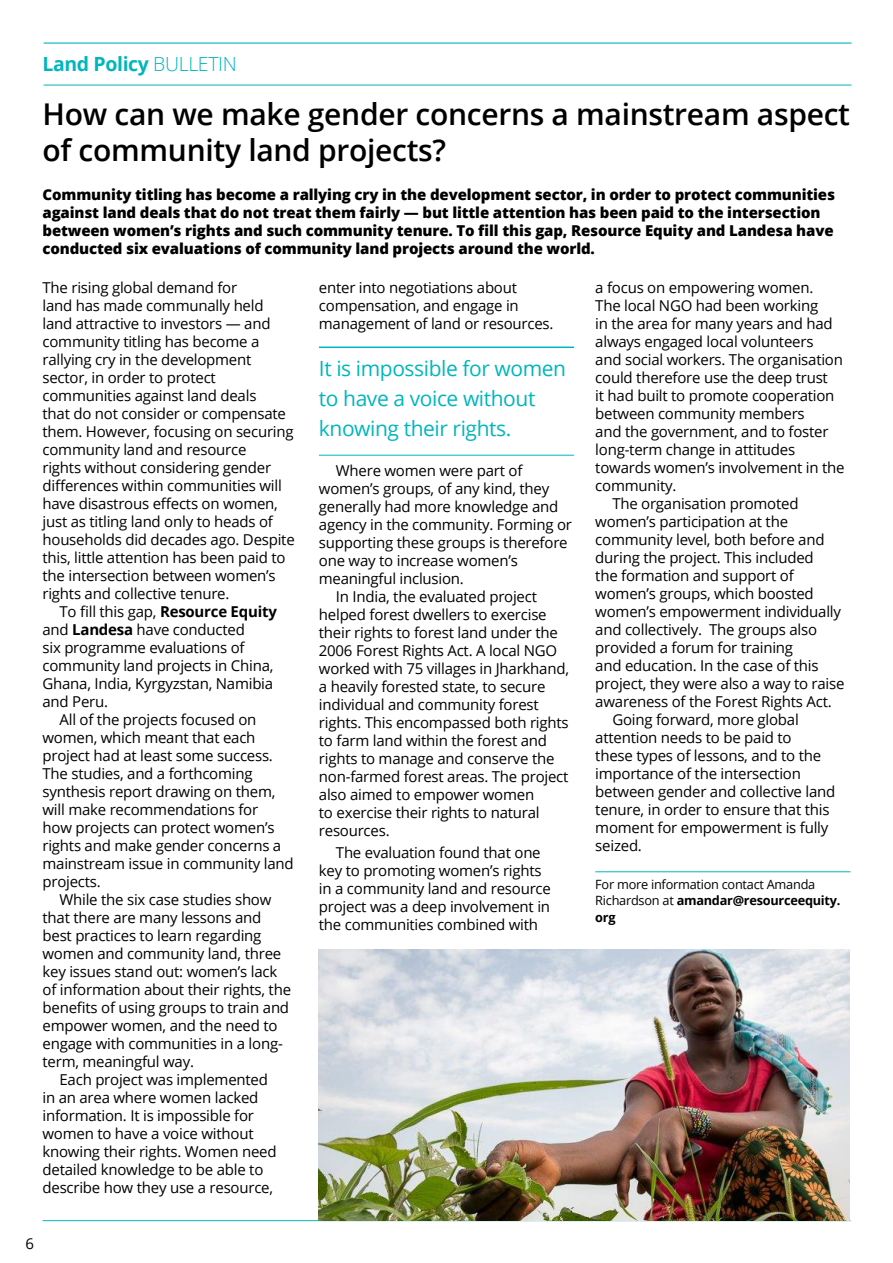
<style>
.page{position:relative;width:893px;height:1263px;background:#fff}
.page>*{position:absolute;margin:0;border:0;box-sizing:border-box;transform-origin:0 0}
.t1{font:600 30px/36px "Open Sans";letter-spacing:-.01em;color:#000}
.t2{font:21px/30px "Open Sans";letter-spacing:-.02em;color:#00b6bd}
.t3{font:700 19.5px "Open Sans";letter-spacing:-.02em;color:#00b6bd}
.t4{font:15px/18px "Open Sans";letter-spacing:-.015em;color:#000}
.t5{font:800 15px/18px "Open Sans";letter-spacing:-.01em;color:#000}
.t6{font:12.75px/16.5px "Open Sans";letter-spacing:-.02em;color:#000}
.s1{font-weight:300}
.s2{font-weight:700}
</style>
<div class="page">
<hr style="left:43px;top:1220px;width:807px;height:1px;background:#00b6bd">
<hr style="left:44px;top:43px;width:807px;height:1px;background:#00b6bd">
<hr style="left:44px;top:85px;width:807px;height:1px;background:#00b6bd">
<hr style="left:319px;top:346px;width:255px;height:2px;background:#00b6bd">
<hr style="left:319px;top:455px;width:255px;height:1px;background:#00b6bd">
<hr style="left:595px;top:871px;width:255px;height:1px;background:#00b6bd">
<img style="left:319px;top:950px;width:531px;height:270px">
<h3 class="t3" style="left:43px;top:50px;width:196px">Land Policy <span class="s1">BULLETIN</span></h3>
<h1 class="t1" style="left:43px;top:95px;width:809px">How can we make gender concerns a mainstream aspect of community land projects?</h1>
<p class="t5" style="left:43px;top:185px;width:794px">Community titling has become a rallying cry in the development sector, in order to protect communities against land deals that do not treat them fairly — but little attention has been paid to the intersection between women’s rights and such community tenure. To fill this gap, Resource Equity and Landesa have conducted six evaluations of community land projects around the world.</p>
<p class="t4" style="left:43px;top:278px;width:254px">The rising global demand for<br>land has made communally held land attractive to investors — and community titling has become a rallying cry in the development sector, in order to protect communities against land deals<br>that do not consider or compensate them. However, focusing on securing community land and resource<br>rights without considering gender differences within communities will have disastrous effects on women, just as titling land only to heads of households did decades ago. Despite this, little attention has been paid to the intersection between women’s rights and collective tenure.</p>
<p class="t4" style="left:43px;top:602px;width:236px;text-indent:17px">To fill this gap, <span class="s2">Resource Equity </span>and <span class="s2">Landesa</span> have conducted<br>six programme evaluations of community land projects in China,<br>Ghana, India, Kyrgyzstan, Namibia and Peru.</p>
<p class="t4" style="left:43px;top:710px;width:253px;text-indent:17px">All of the projects focused on women, which meant that each project had at least some success.<br>The studies, and a forthcoming synthesis report drawing on them, will make recommendations for<br>how projects can protect women’s rights and make gender concerns a mainstream issue in community land projects.</p>
<p class="t4" style="left:60px;top:890px;width:213px">While the six case studies show</p>
<p class="t4" style="left:43px;top:908px;width:220px">that there are many lessons and</p>
<p class="t4" style="left:43px;top:926px;width:220px">best practices to learn regarding</p>
<p class="t4" style="left:43px;top:944px;width:240px">women and community land, three</p>
<p class="t4" style="left:43px;top:962px;width:236px">key issues stand out: women’s lack</p>
<p class="t4" style="left:43px;top:980px;width:250px">of information about their rights, the</p>
<p class="t4" style="left:43px;top:998px;width:248px">benefits of using groups to train and</p>
<p class="t4" style="left:43px;top:1016px;width:237px">empower women, and the need to</p>
<p class="t4" style="left:43px;top:1034px;width:242px">engage with communities in a long-</p>
<p class="t4" style="left:43px;top:1052px;width:153px">term, meaningful way.</p>
<p class="t4" style="left:60px;top:1070px;width:210px">Each project was implemented</p>
<p class="t4" style="left:43px;top:1088px;width:217px">in an area where women lacked</p>
<p class="t4" style="left:43px;top:1106px;width:213px">information. It is impossible for</p>
<p class="t4" style="left:43px;top:1124px;width:213px">women to have a voice without</p>
<p class="t4" style="left:43px;top:1142px;width:236px">knowing their rights. Women need</p>
<p class="t4" style="left:43px;top:1160px;width:222px">detailed knowledge to be able to</p>
<p class="t4" style="left:43px;top:1178px;width:232px">describe how they use a resource,</p>
<p class="t4" style="left:595px;top:278px;width:220px">a focus on empowering women.</p>
<p class="t4" style="left:595px;top:296px;width:224px">The local NGO had been working</p>
<p class="t4" style="left:595px;top:314px;width:239px">in the area for many years and had</p>
<p class="t4" style="left:595px;top:332px;width:220px">always engaged local volunteers</p>
<p class="t4" style="left:595px;top:350px;width:249px">and social workers. The organisation</p>
<p class="t4" style="left:595px;top:368px;width:234px">could therefore use the deep trust</p>
<p class="t4" style="left:595px;top:386px;width:241px">it had built to promote cooperation</p>
<p class="t4" style="left:595px;top:404px;width:211px">between community members</p>
<p class="t4" style="left:595px;top:422px;width:235px">and the government, and to foster</p>
<p class="t4" style="left:595px;top:440px;width:201px">long-term change in attitudes</p>
<p class="t4" style="left:595px;top:458px;width:251px">towards women’s involvement in the</p>
<p class="t4" style="left:595px;top:476px;width:83px">community.</p>
<p class="t4" style="left:612px;top:494px;width:188px">The organisation promoted</p>
<p class="t4" style="left:595px;top:512px;width:194px">women’s participation at the</p>
<p class="t4" style="left:595px;top:530px;width:231px">community level, both before and</p>
<p class="t4" style="left:595px;top:548px;width:220px">during the project. This included</p>
<p class="t4" style="left:595px;top:566px;width:200px">the formation and support of</p>
<p class="t4" style="left:595px;top:584px;width:220px">women’s groups, which boosted</p>
<p class="t4" style="left:595px;top:602px;width:247px">women’s empowerment individually</p>
<p class="t4" style="left:595px;top:620px;width:223px">and collectively. The groups also</p>
<p class="t4" style="left:595px;top:638px;width:199px">provided a forum for training</p>
<p class="t4" style="left:595px;top:656px;width:225px">and education. In the case of this</p>
<p class="t4" style="left:595px;top:674px;width:251px">project, they were also a way to raise</p>
<p class="t4" style="left:595px;top:692px;width:238px">awareness of the Forest Rights Act.</p>
<p class="t4" style="left:612px;top:710px;width:188px">Going forward, more global</p>
<p class="t4" style="left:595px;top:728px;width:198px">attention needs to be paid to</p>
<p class="t4" style="left:595px;top:746px;width:227px">these types of lessons, and to the</p>
<p class="t4" style="left:595px;top:764px;width:207px">importance of the intersection</p>
<p class="t4" style="left:595px;top:782px;width:242px">between gender and collective land</p>
<p class="t4" style="left:595px;top:800px;width:236px">tenure, in order to ensure that this</p>
<p class="t4" style="left:595px;top:818px;width:235px">moment for empowerment is fully</p>
<p class="t4" style="left:595px;top:836px;width:48px">seized.</p>
<p class="t6" style="left:595px;top:876px;width:247px">For more information contact Amanda<br>Richardson at <span class="s2">amandar@resourceequity. org</span></p>
<p class="t4" style="left:319px;top:278px;width:236px">enter into negotiations about compensation, and engage in management of land or resources.</p>
<h2 class="t2" style="left:319px;top:352px;width:249px">It is impossible for women to have a voice without knowing their rights.</h2>
<p class="t4" style="left:336px;top:461px;width:188px">Where women were part of</p>
<p class="t4" style="left:319px;top:479px;width:232px">women’s groups, of any kind, they</p>
<p class="t4" style="left:319px;top:497px;width:241px">generally had more knowledge and</p>
<p class="t4" style="left:319px;top:515px;width:255px">agency in the community. Forming or</p>
<p class="t4" style="left:319px;top:533px;width:250px">supporting these groups is therefore</p>
<p class="t4" style="left:319px;top:551px;width:200px">one way to increase women’s</p>
<p class="t4" style="left:319px;top:569px;width:146px">meaningful inclusion.</p>
<p class="t4" style="left:336px;top:587px;width:203px">In India, the evaluated project</p>
<p class="t4" style="left:319px;top:605px;width:229px">helped forest dwellers to exercise</p>
<p class="t4" style="left:319px;top:623px;width:241px">their rights to forest land under the</p>
<p class="t4" style="left:319px;top:641px;width:240px">2006 Forest Rights Act. A local NGO</p>
<p class="t4" style="left:319px;top:659px;width:252px">worked with 75 villages in Jharkhand,</p>
<p class="t4" style="left:319px;top:677px;width:228px">a heavily forested state, to secure</p>
<p class="t4" style="left:319px;top:695px;width:221px">individual and community forest</p>
<p class="t4" style="left:319px;top:713px;width:251px">rights. This encompassed both rights</p>
<p class="t4" style="left:319px;top:731px;width:230px">to farm land within the forest and</p>
<p class="t4" style="left:319px;top:749px;width:237px">rights to manage and conserve the</p>
<p class="t4" style="left:319px;top:767px;width:251px">non-farmed forest areas. The project</p>
<p class="t4" style="left:319px;top:785px;width:217px">also aimed to empower women</p>
<p class="t4" style="left:319px;top:803px;width:222px">to exercise their rights to natural</p>
<p class="t4" style="left:319px;top:821px;width:72px">resources.</p>
<p class="t4" style="left:319px;top:843px;width:233px;text-indent:17px">The evaluation found that one key to promoting women’s rights in a community land and resource project was a deep involvement in the communities combined with</p>
<p class="t4" style="left:26px;top:1234px;width:10px">6</p>
</div>
